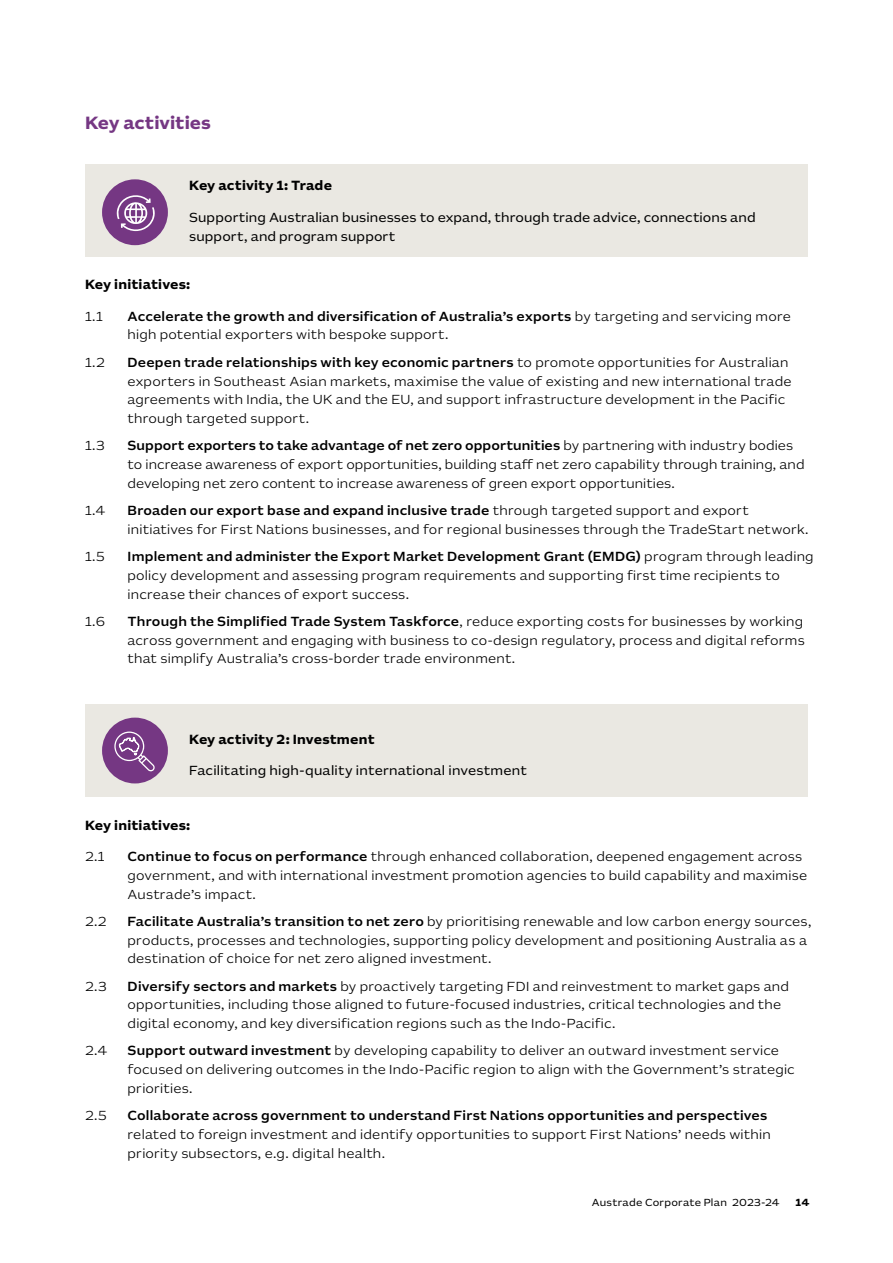
<style>
.page{position:relative;width:893px;height:1263px;background:#fff}
.page>*{position:absolute;margin:0;border:0;box-sizing:border-box;transform-origin:0 0}
._3_Subheading_1{font:700 18px "AU Sans BETA Text";letter-spacing:.005em;color:#753783}
._4_Body_copy{font:300 13.5px/18.8px "AU Sans BETA Text";letter-spacing:.015em;color:#000}
._4_Body_copy-2{font:13.5px/18.8px "AU Sans BETA Text";letter-spacing:.01em;color:#000}
._4_Body_copy-3{font:700 13.5px "AU Sans BETA Text";letter-spacing:.015em;color:#000}
.t1{font:10.5px "AU Sans BETA Text";letter-spacing:.025em;color:#000}
.t2{font:700 10.5px "AU Sans BETA Text";color:#000}
.s1{font-weight:500}
</style>
<div class="page">
<div style="left:85px;top:164px;width:723px;height:93px;background:#eae8e2"></div>
<div style="left:85px;top:704px;width:723px;height:93px;background:#eae8e2"></div>
<div style="left:102px;top:179px;width:66px;height:66px;background:#753783;border-radius:50%"></div>
<svg style="left:116px;top:195px;width:39px;height:36px"></svg>
<div style="left:102px;top:718px;width:66px;height:65px;background:#753783;border-radius:50%"></div>
<svg style="left:114px;top:731px;width:41px;height:41px"></svg>
<p class="_3_Subheading_1" style="left:85px;top:114px;width:127px">Key activities</p>
<p class="_4_Body_copy-3" style="left:189px;top:179px;width:144px">Key activity 1: Trade</p>
<p class="_4_Body_copy-2" style="left:189px;top:208px;width:568px">Supporting Australian businesses to expand, through trade advice, connections and support, and program support</p>
<p class="_4_Body_copy-3" style="left:85px;top:278px;width:107px">Key initiatives:</p>
<p class="_4_Body_copy" style="left:85px;top:307px;width:19px">1.1</p>
<p class="_4_Body_copy" style="left:128px;top:307px;width:665px"><span class="s1">Accelerate the growth and diversification of Australia’s exports</span> by targeting and servicing more high potential exporters with bespoke support.</p>
<p class="_4_Body_copy" style="left:85px;top:353px;width:21px">1.2</p>
<p class="_4_Body_copy" style="left:128px;top:353px;width:665px"><span class="s1">Deepen trade relationships with key economic partners</span> to promote opportunities for Australian exporters in Southeast Asian markets, maximise the value of existing and new international trade agreements with India, the UK and the EU, and support infrastructure development in the Pacific through targeted support.</p>
<p class="_4_Body_copy" style="left:85px;top:437px;width:21px">1.3</p>
<p class="_4_Body_copy" style="left:128px;top:437px;width:678px"><span class="s1">Support exporters to take advantage of net zero opportunities</span> by partnering with industry bodies to increase awareness of export opportunities, building staff net zero capability through training, and developing net zero content to increase awareness of green export opportunities.</p>
<p class="_4_Body_copy" style="left:85px;top:501px;width:22px">1.4</p>
<p class="_4_Body_copy" style="left:128px;top:501px;width:682px"><span class="s1">Broaden our export base and expand inclusive trade</span> through targeted support and export initiatives for First Nations businesses, and for regional businesses through the TradeStart network.</p>
<p class="_4_Body_copy" style="left:85px;top:547px;width:21px">1.5</p>
<p class="_4_Body_copy" style="left:128px;top:547px;width:688px"><span class="s1">Implement and administer the Export Market Development Grant (EMDG)</span> program through leading policy development and assessing program requirements and supporting first time recipients to increase their chances of export success.</p>
<p class="_4_Body_copy" style="left:85px;top:612px;width:21px">1.6</p>
<p class="_4_Body_copy" style="left:128px;top:612px;width:679px;text-align:justify"><span class="s1">Through the Simplified Trade System Taskforce</span>, reduce exporting costs for businesses by working across government and engaging with business to co-design regulatory, process and digital reforms that simplify Australia’s cross-border trade environment.</p>
<p class="_4_Body_copy-3" style="left:189px;top:732px;width:187px">Key activity 2: Investment</p>
<p class="_4_Body_copy-2" style="left:189px;top:761px;width:339px">Facilitating high-quality international investment</p>
<p class="_4_Body_copy-3" style="left:85px;top:818px;width:107px">Key initiatives:</p>
<p class="_4_Body_copy" style="left:85px;top:848px;width:21px">2.1</p>
<p class="_4_Body_copy" style="left:128px;top:848px;width:681px"><span class="s1">Continue to focus on performance</span> through enhanced collaboration, deepened engagement across government, and with international investment promotion agencies to build capability and maximise<br>Austrade’s impact.</p>
<p class="_4_Body_copy" style="left:85px;top:912px;width:23px">2.2</p>
<p class="_4_Body_copy" style="left:128px;top:912px;width:685px"><span class="s1">Facilitate Australia’s transition to net zero</span> by prioritising renewable and low carbon energy sources, products, processes and technologies, supporting policy development and positioning Australia as a destination of choice for net zero aligned investment.</p>
<p class="_4_Body_copy" style="left:85px;top:977px;width:23px">2.3</p>
<p class="_4_Body_copy" style="left:128px;top:977px;width:663px"><span class="s1">Diversify sectors and markets</span> by proactively targeting FDI and reinvestment to market gaps and opportunities, including those aligned to future-focused industries, critical technologies and the digital economy, and key diversification regions such as the Indo-Pacific.</p>
<p class="_4_Body_copy" style="left:85px;top:1042px;width:24px">2.4</p>
<p class="_4_Body_copy" style="left:128px;top:1042px;width:669px"><span class="s1">Support outward investment</span> by developing capability to deliver an outward investment service focused on delivering outcomes in the Indo-Pacific region to align with the Government’s strategic priorities.</p>
<p class="_4_Body_copy" style="left:85px;top:1107px;width:23px">2.5</p>
<p class="_4_Body_copy" style="left:128px;top:1107px;width:645px"><span class="s1">Collaborate across government to understand First Nations opportunities and perspectives </span>related to foreign investment and identify opportunities to support First Nations’ needs within priority subsectors, e.g. digital health.</p>
<p class="t1" style="left:592px;top:1198px;width:189px">Austrade Corporate Plan 2023-24</p>
<p class="t2" style="left:796px;top:1198px;width:16px">14</p>
</div>
